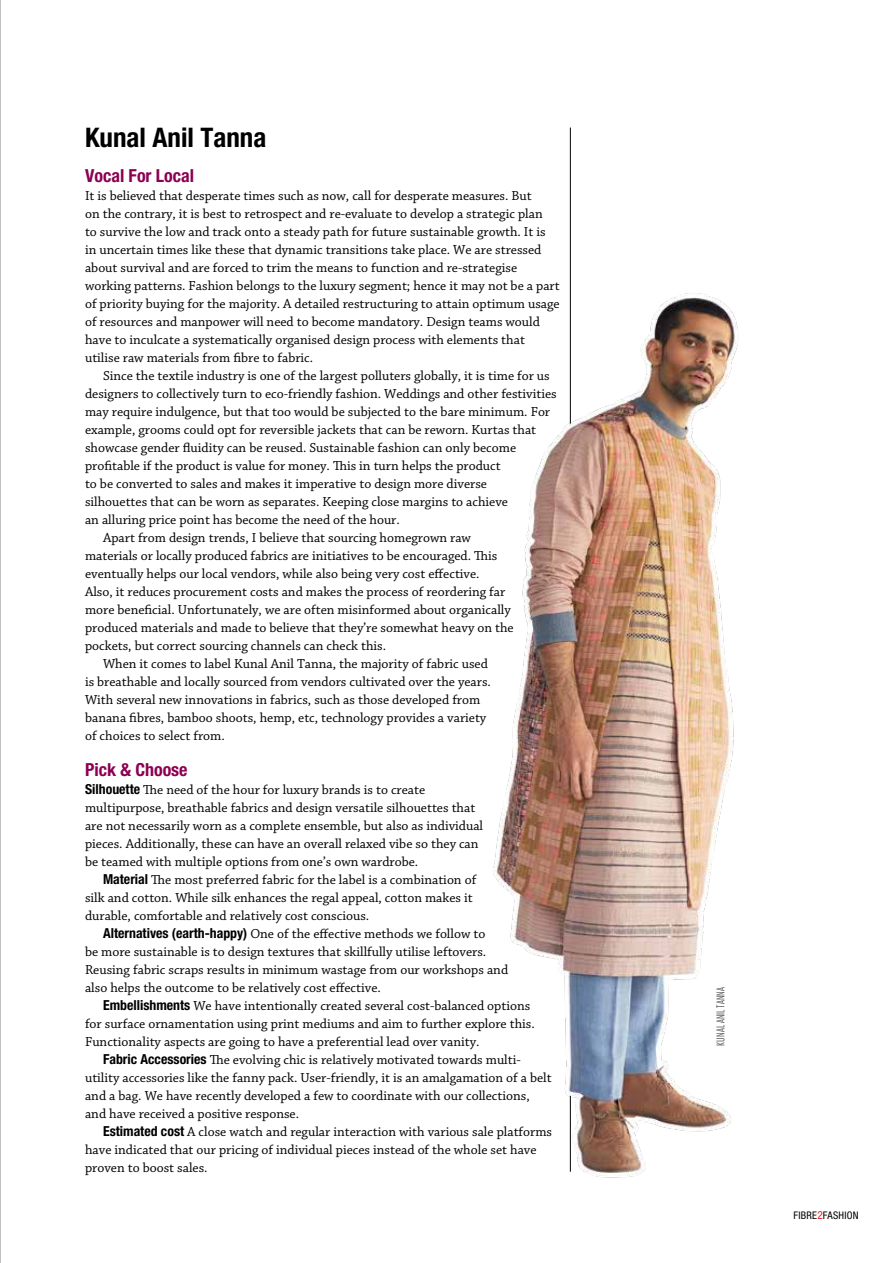
<style>
.page{position:relative;width:893px;height:1263px;background:#fff}
.page>*{position:absolute;margin:0;border:0;box-sizing:border-box;transform-origin:0 0}
.t1{font:700 condensed 27px "Helvetica Neue LT Pro";color:#000}
.t2{font:700 condensed 18px "Helvetica Neue LT Pro";color:#8c0052}
.t3{font:13.8px/18px "Chaparral Pro";color:#000}
.t4{font:300 condensed 10.5px "Futura Std";letter-spacing:.015em;color:#58595b}
.t5{font:condensed 10.5px "Helvetica Neue LT Pro";letter-spacing:.02em;color:#000}
.s1{font-family:"Helvetica Neue LT Pro";font-weight:700;font-stretch:condensed}
.s2{font-size:11.25px;color:#ed1d24}
</style>
<div class="page">
<hr style="left:0;top:0;width:1px;height:1263px;background:#808285">
<hr style="left:570px;top:128px;width:1px;height:1044px;background:#000">
<img style="left:493px;top:270px;width:246px;height:908px">
<h1 class="t1" style="left:85px;top:121px;width:183px">Kunal Anil Tanna</h1>
<h2 class="t2" style="left:85px;top:164px;width:111px">Vocal For Local</h2>
<p class="t3" style="left:85px;top:187px;width:476px">It is believed that desperate times such as now, call for desperate measures. But<br>on the contrary, it is best to retrospect and re-evaluate to develop a strategic plan<br>to survive the low and track onto a steady path for future sustainable growth. It is in uncertain times like these that dynamic transitions take place. We are stressed about survival and are forced to trim the means to function and re-strategise working patterns. Fashion belongs to the luxury segment; hence it may not be a part of priority buying for the majority. A detailed restructuring to attain optimum usage of resources and manpower will need to become mandatory. Design teams would have to inculcate a systematically organised design process with elements that utilise raw materials from fibre to fabric.</p>
<p class="t3" style="left:103px;top:367px;width:448px">Since the textile industry is one of the largest polluters globally, it is time for us</p>
<p class="t3" style="left:85px;top:385px;width:473px">designers to collectively turn to eco-friendly fashion. Weddings and other festivities</p>
<p class="t3" style="left:85px;top:403px;width:467px">may require indulgence, but that too would be subjected to the bare minimum. For</p>
<p class="t3" style="left:85px;top:421px;width:453px">example, grooms could opt for reversible jackets that can be reworn. Kurtas that</p>
<p class="t3" style="left:85px;top:439px;width:433px">showcase gender fluidity can be reused. Sustainable fashion can only become</p>
<p class="t3" style="left:85px;top:457px;width:417px">profitable if the product is value for money. This in turn helps the product</p>
<p class="t3" style="left:85px;top:475px;width:403px">to be converted to sales and makes it imperative to design more diverse</p>
<p class="t3" style="left:85px;top:493px;width:425px">silhouettes that can be worn as separates. Keeping close margins to achieve</p>
<p class="t3" style="left:85px;top:511px;width:316px">an alluring price point has become the need of the hour.</p>
<p class="t3" style="left:103px;top:529px;width:369px">Apart from design trends, I believe that sourcing homegrown raw</p>
<p class="t3" style="left:85px;top:547px;width:414px">materials or locally produced fabrics are initiatives to be encouraged. This</p>
<p class="t3" style="left:85px;top:565px;width:396px">eventually helps our local vendors, while also being very cost effective.</p>
<p class="t3" style="left:85px;top:583px;width:422px">Also, it reduces procurement costs and makes the process of reordering far</p>
<p class="t3" style="left:85px;top:601px;width:427px">more beneficial. Unfortunately, we are often misinformed about organically</p>
<p class="t3" style="left:85px;top:619px;width:430px">produced materials and made to believe that they’re somewhat heavy on the</p>
<p class="t3" style="left:85px;top:637px;width:303px">pockets, but correct sourcing channels can check this.</p>
<p class="t3" style="left:103px;top:655px;width:386px">When it comes to label Kunal Anil Tanna, the majority of fabric used</p>
<p class="t3" style="left:85px;top:673px;width:407px">is breathable and locally sourced from vendors cultivated over the years.</p>
<p class="t3" style="left:85px;top:691px;width:397px">With several new innovations in fabrics, such as those developed from</p>
<p class="t3" style="left:85px;top:709px;width:403px">banana fibres, bamboo shoots, hemp, etc, technology provides a variety</p>
<p class="t3" style="left:85px;top:727px;width:141px">of choices to select from.</p>
<h2 class="t2" style="left:85px;top:758px;width:104px">Pick &amp; Choose</h2>
<p class="t3" style="left:85px;top:781px;width:400px"><span class="s1">Silhouette</span> The need of the hour for luxury brands is to create multipurpose, breathable fabrics and design versatile silhouettes that are not necessarily worn as a complete ensemble, but also as individual pieces. Additionally, these can have an overall relaxed vibe so they can be teamed with multiple options from one’s own wardrobe.</p>
<p class="t3" style="left:85px;top:871px;width:393px;text-indent:18px"><span class="s1">Material</span> The most preferred fabric for the label is a combination of silk and cotton. While silk enhances the regal appeal, cotton makes it durable, comfortable and relatively cost conscious.</p>
<p class="t3" style="left:85px;top:925px;width:425px;text-indent:18px"><span class="s1">Alternatives (earth-happy)</span> One of the effective methods we follow to<br>be more sustainable is to design textures that skillfully utilise leftovers.<br>Reusing fabric scraps results in minimum wastage from our workshops and also helps the outcome to be relatively cost effective.</p>
<p class="t3" style="left:85px;top:997px;width:451px;text-indent:18px"><span class="s1">Embellishments</span> We have intentionally created several cost-balanced options for surface ornamentation using print mediums and aim to further explore this.<br>Functionality aspects are going to have a preferential lead over vanity.</p>
<p class="t3" style="left:85px;top:1051px;width:468px;text-indent:18px"><span class="s1">Fabric Accessories</span> The evolving chic is relatively motivated towards multi&shy;utility accessories like the fanny pack. User-friendly, it is an amalgamation of a belt and a bag. We have recently developed a few to coordinate with our collections, and have received a positive response.</p>
<p class="t3" style="left:85px;top:1123px;width:469px;text-indent:18px"><span class="s1">Estimated cost</span> A close watch and regular interaction with various sale platforms have indicated that our pricing of individual pieces instead of the whole set have proven to boost sales.</p>
<p class="t4" style="left:714px;top:1046px;width:60px;rotate:-90deg">KUNAL ANIL TANNA</p>
<p class="t5" style="left:794px;top:1209px;width:66px">FIBRE<span class="s2">2</span>FASHION</p>
</div>
